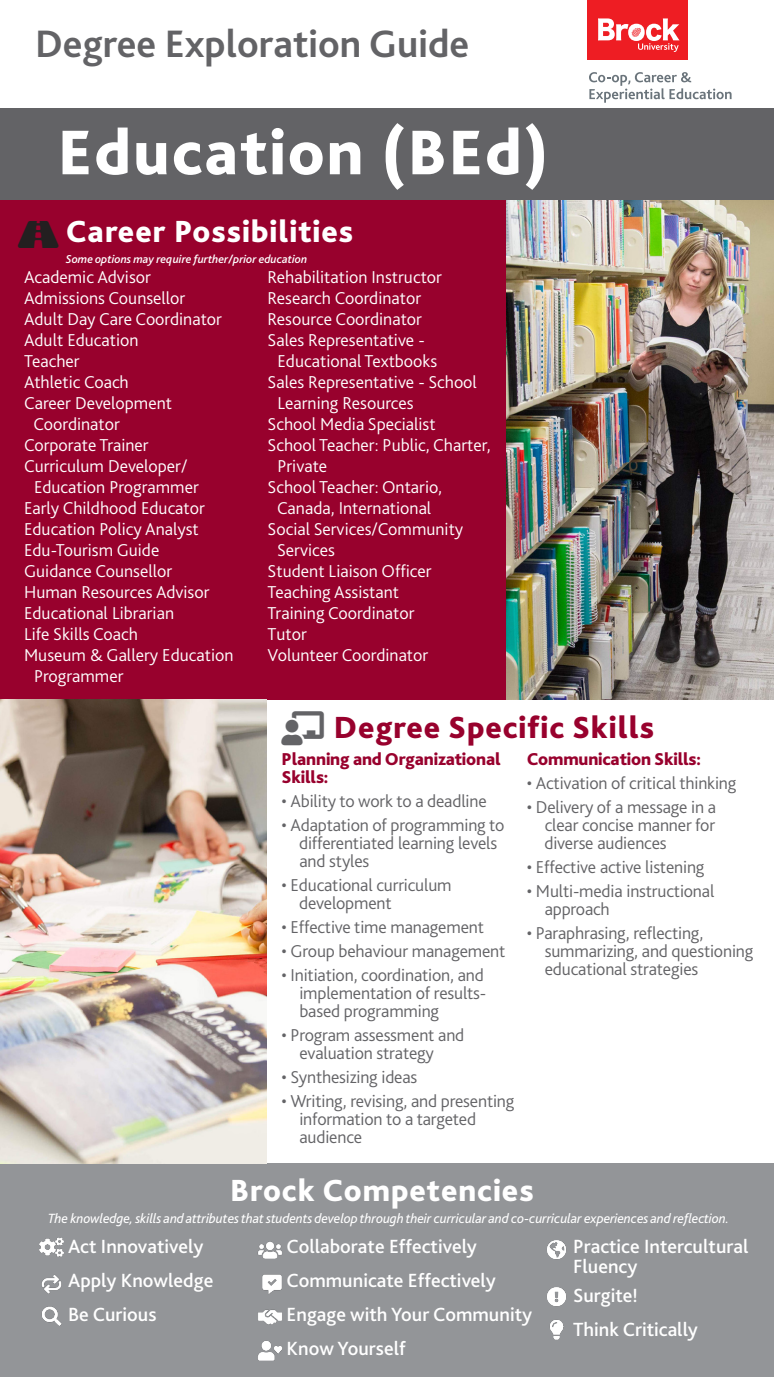
<style>
.page{position:relative;width:774px;height:1377px;background:#fff}
.page>*{position:absolute;margin:0;border:0;box-sizing:border-box;transform-origin:0 0}
.t1{font:800 66px "Bliss 2";letter-spacing:.03em;color:#fff}
.t2{font:700 40px "Bliss 2";color:#636366}
.t3{font:34px "Font Awesome 5 Free Solid";color:#636366}
.t4{font:800 32px "Bliss 2";letter-spacing:.03em;color:#fff}
.t5{font:800 32px "Bliss 2";letter-spacing:.03em;color:#98012d}
.t6{font:500 20px/34px "Bliss 2";color:#fff}
.t7{font:300 18px "Bliss 2";color:#fff}
.Grey_Bullets{font:300 18px "Bliss 2";letter-spacing:-.01em;color:#636366}
.Grey_Bullets-2{font:800 18px/18px "Bliss 2";letter-spacing:-.01em;color:#98012d}
.t8{font:italic 14px "Bliss 2";letter-spacing:-.01em;color:#fff}
.t9{font:italic 500 12px "Bliss 2";color:#fff}
</style>
<div class="page">
<div style="left:0;top:108px;width:774px;height:101px;background:#636366"></div>
<div style="left:0;top:1163px;width:774px;height:214px;background:#939598"></div>
<img style="left:42px;top:1275px;width:19px;height:19px">
<img style="left:39px;top:1237px;width:25px;height:20px">
<img style="left:42px;top:1306px;width:20px;height:20px">
<img style="left:257px;top:1241px;width:25px;height:18px">
<img style="left:262px;top:1274px;width:20px;height:20px">
<img style="left:258px;top:1309px;width:24px;height:16px">
<img style="left:258px;top:1341px;width:24px;height:20px">
<img style="left:547px;top:1240px;width:19px;height:19px">
<img style="left:547px;top:1287px;width:19px;height:19px">
<img style="left:550px;top:1320px;width:14px;height:20px">
<div style="left:588px;top:0;width:100px;height:59px;background:#ee1d23"></div>
<svg style="left:598px;top:18px;width:82px;height:34px"></svg>
<svg style="left:589px;top:72px;width:143px;height:31px"></svg>
<div style="left:0;top:200px;width:511px;height:500px;background:#98012d"></div>
<img style="left:506px;top:200px;width:268px;height:500px">
<img style="left:0;top:700px;width:266px;height:463px">
<h2 class="t2" style="left:35px;top:19px;width:436px">Degree Exploration Guide</h2>
<p class="t1" style="left:58px;top:111px;width:492px">Education (BEd)</p>
<p class="t4" style="left:66px;top:211px;width:289px">Career Possibilities</p>
<p class="t9" style="left:66px;top:251px;width:243px">Some options may require further/prior education</p>
<p class="t7" style="left:24px;top:266px;width:128px">Academic Advisor</p>
<p class="t7" style="left:24px;top:287px;width:163px">Admissions Counsellor</p>
<p class="t7" style="left:24px;top:308px;width:199px">Adult Day Care Coordinator</p>
<p class="t7" style="left:24px;top:329px;width:116px">Adult Education</p>
<p class="t7" style="left:24px;top:350px;width:57px">Teacher</p>
<p class="t7" style="left:24px;top:371px;width:106px">Athletic Coach</p>
<p class="t7" style="left:24px;top:392px;width:149px">Career Development</p>
<p class="t7" style="left:34px;top:413px;width:88px">Coordinator</p>
<p class="t7" style="left:24px;top:434px;width:126px">Corporate Trainer</p>
<p class="t7" style="left:24px;top:455px;width:165px">Curriculum Developer/</p>
<p class="t7" style="left:34px;top:476px;width:166px">Education Programmer</p>
<p class="t7" style="left:24px;top:497px;width:182px">Early Childhood Educator</p>
<p class="t7" style="left:24px;top:518px;width:176px">Education Policy Analyst</p>
<p class="t7" style="left:24px;top:539px;width:137px">Edu-Tourism Guide</p>
<p class="t7" style="left:24px;top:560px;width:150px">Guidance Counsellor</p>
<p class="t7" style="left:24px;top:581px;width:187px">Human Resources Advisor</p>
<p class="t7" style="left:24px;top:602px;width:152px">Educational Librarian</p>
<p class="t7" style="left:24px;top:623px;width:115px">Life Skills Coach</p>
<p class="t7" style="left:24px;top:644px;width:211px">Museum &amp; Gallery Education</p>
<p class="t7" style="left:34px;top:665px;width:91px">Programmer</p>
<p class="t7" style="left:268px;top:266px;width:176px">Rehabilitation Instructor</p>
<p class="t7" style="left:268px;top:287px;width:155px">Research Coordinator</p>
<p class="t7" style="left:268px;top:308px;width:156px">Resource Coordinator</p>
<p class="t7" style="left:268px;top:329px;width:159px">Sales Representative -</p>
<p class="t7" style="left:278px;top:350px;width:161px">Educational Textbooks</p>
<p class="t7" style="left:268px;top:371px;width:211px">Sales Representative - School</p>
<p class="t7" style="left:278px;top:392px;width:138px">Learning Resources</p>
<p class="t7" style="left:268px;top:413px;width:169px">School Media Specialist</p>
<p class="t7" style="left:268px;top:434px;width:225px">School Teacher: Public, Charter,</p>
<p class="t7" style="left:278px;top:455px;width:51px">Private</p>
<p class="t7" style="left:268px;top:476px;width:176px">School Teacher: Ontario,</p>
<p class="t7" style="left:277px;top:497px;width:156px">Canada, International</p>
<p class="t7" style="left:268px;top:518px;width:197px">Social Services/Community</p>
<p class="t7" style="left:277px;top:539px;width:59px">Services</p>
<p class="t7" style="left:268px;top:560px;width:166px">Student Liaison Officer</p>
<p class="t7" style="left:268px;top:581px;width:133px">Teaching Assistant</p>
<p class="t7" style="left:268px;top:602px;width:148px">Training Coordinator</p>
<p class="t7" style="left:268px;top:623px;width:41px">Tutor</p>
<p class="t7" style="left:268px;top:644px;width:162px">Volunteer Coordinator</p>
<p class="t3" style="left:282px;top:712px;width:44px">●□▼</p>
<p class="t5" style="left:334px;top:707px;width:322px">Degree Specific Skills</p>
<p class="Grey_Bullets-2" style="left:282px;top:750px;width:221px">Planning and Organizational<br>Skills:</p>
<p class="Grey_Bullets" style="left:282px;top:790px;width:207px">• Ability to work to a deadline</p>
<p class="Grey_Bullets" style="left:282px;top:814px;width:224px">• Adaptation of programming to</p>
<p class="Grey_Bullets" style="left:299px;top:832px;width:200px">differentiated learning levels</p>
<p class="Grey_Bullets" style="left:299px;top:850px;width:71px">and styles</p>
<p class="Grey_Bullets" style="left:282px;top:874px;width:172px">• Educational curriculum</p>
<p class="Grey_Bullets" style="left:299px;top:892px;width:94px">development</p>
<p class="Grey_Bullets" style="left:282px;top:916px;width:204px">• Effective time management</p>
<p class="Grey_Bullets" style="left:282px;top:940px;width:225px">• Group behaviour management</p>
<p class="Grey_Bullets" style="left:282px;top:964px;width:204px">• Initiation, coordination, and</p>
<p class="Grey_Bullets" style="left:299px;top:982px;width:188px">implementation of results-</p>
<p class="Grey_Bullets" style="left:299px;top:1000px;width:141px">based programming</p>
<p class="Grey_Bullets" style="left:282px;top:1024px;width:184px">• Program assessment and</p>
<p class="Grey_Bullets" style="left:299px;top:1042px;width:136px">evaluation strategy</p>
<p class="Grey_Bullets" style="left:282px;top:1066px;width:137px">• Synthesizing ideas</p>
<p class="Grey_Bullets" style="left:282px;top:1090px;width:234px">• Writing, revising, and presenting</p>
<p class="Grey_Bullets" style="left:299px;top:1108px;width:178px">information to a targeted</p>
<p class="Grey_Bullets" style="left:299px;top:1126px;width:64px">audience</p>
<p class="Grey_Bullets-2" style="left:527px;top:750px;width:176px">Communication Skills:</p>
<p class="Grey_Bullets" style="left:527px;top:772px;width:211px">• Activation of critical thinking</p>
<p class="Grey_Bullets" style="left:527px;top:796px;width:191px">• Delivery of a message in a</p>
<p class="Grey_Bullets" style="left:545px;top:814px;width:172px">clear concise manner for</p>
<p class="Grey_Bullets" style="left:544px;top:832px;width:124px">diverse audiences</p>
<p class="Grey_Bullets" style="left:527px;top:856px;width:179px">• Effective active listening</p>
<p class="Grey_Bullets" style="left:527px;top:880px;width:189px">• Multi-media instructional</p>
<p class="Grey_Bullets" style="left:545px;top:898px;width:67px">approach</p>
<p class="Grey_Bullets" style="left:527px;top:922px;width:178px">• Paraphrasing, reflecting,</p>
<p class="Grey_Bullets" style="left:545px;top:940px;width:210px">summarizing, and questioning</p>
<p class="Grey_Bullets" style="left:545px;top:958px;width:155px">educational strategies</p>
<h3 class="t4" style="left:230px;top:1171px;width:305px">Brock Competencies</h3>
<p class="t8" style="left:48px;top:1210px;width:683px">The knowledge, skills and attributes that students develop through their curricular and co-curricular experiences and reflection.</p>
<p class="t6" style="left:68px;top:1229px;width:147px">Act Innovatively<br>Apply Knowledge<br>Be Curious</p>
<p class="t6" style="left:287px;top:1229px;width:247px">Collaborate Effectively<br>Communicate Effectively<br>Engage with Your Community<br>Know Yourself</p>
<p class="t6" style="left:573px;top:1236px;width:177px;line-height:20px">Practice Intercultural<br>Fluency</p>
<p class="t6" style="left:573px;top:1278px;width:126px">Surgite!<br>Think Critically</p>
</div>
